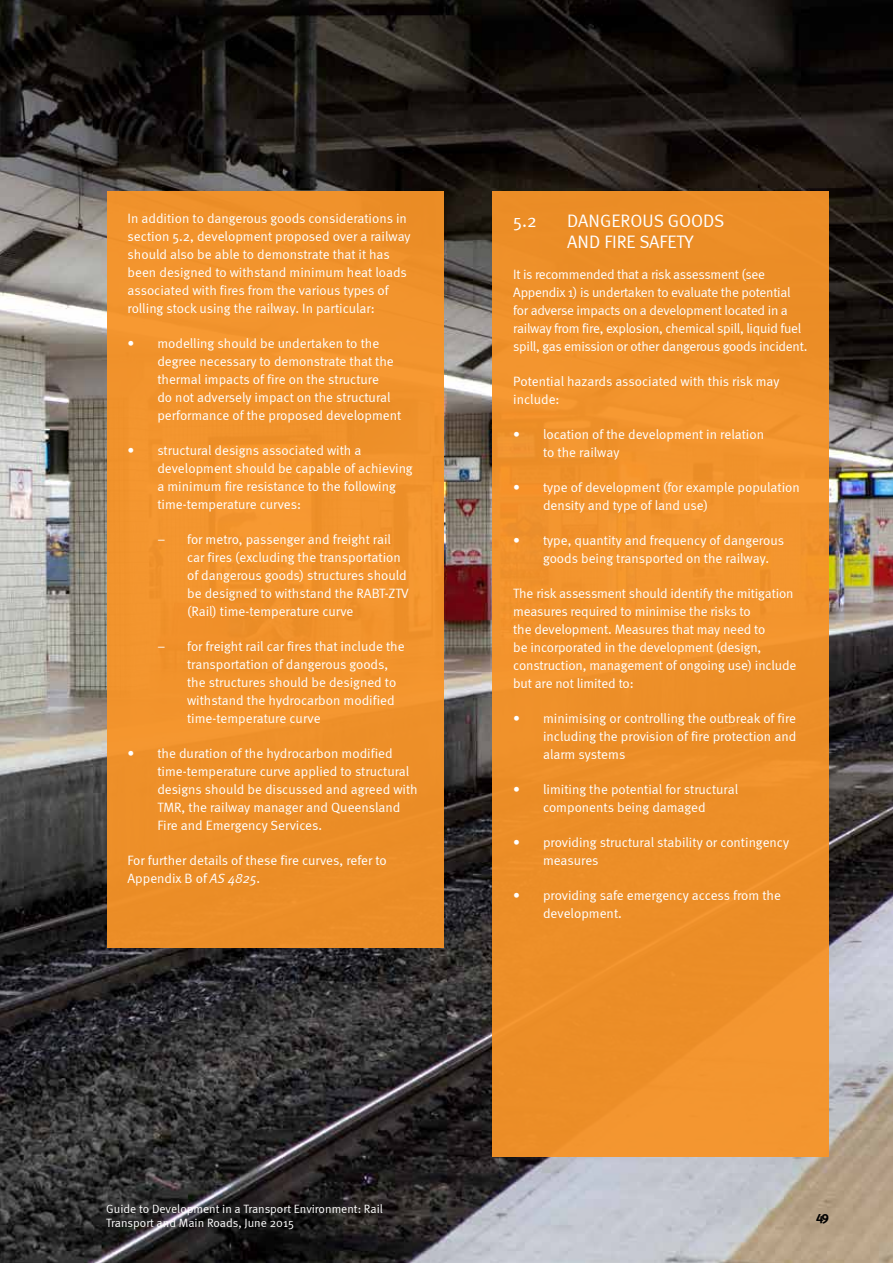
<style>
.page{position:relative;width:893px;height:1263px;background:#fff}
.page>*{position:absolute;margin:0;border:0;box-sizing:border-box;transform-origin:0 0}
.t1{font:18px/21.6px "Meta Normal";color:#fff}
.t2{font:13.5px/18px "Meta Normal";color:#fff}
.t3{font:13.5px/18px "Meta Normal";letter-spacing:-.02em;color:#fff}
.t4{font:700 13.5px "Meta";color:#000}
.t5{font:12px/14.4px "Meta Normal";color:#fff}
.s1{font-style:italic}
</style>
<div class="page">
<img style="left:0;top:0;width:893px;height:1263px">
<div style="left:107px;top:191px;width:336px;height:757px;background:#f0922b"></div>
<div style="left:493px;top:191px;width:336px;height:966px;background:#ed8f29"></div>
<p class="t2" style="left:128px;top:209px;width:285px">I n addition to dangerous goods considerations in section 5.2, development proposed over a railway should also be able to demonstrate that it has been designed to withstand minimum heat loads associated with fires from the various types of rolling stock using the railway. I n particular:</p>
<p class="t2" style="left:157px;top:334px;width:245px;text-indent:-30px">• modelling should be undertaken to the degree necessary to demonstrate that the thermal impacts of fire on the structure<br>do not adversely impact on the structural performance of the proposed development</p>
<p class="t2" style="left:157px;top:441px;width:257px;text-indent:-30px">• structural designs associated with a development should be capable of achieving a minimum fire resistance to the following time-temperature curves:</p>
<p class="t2" style="left:187px;top:530px;width:221px;text-indent:-30px">– for metro, passenger and freight rail car fires (excluding the transportation of dangerous goods) structures should be designed to withstand the RABT-ZTV (Rail) time-temperature curve</p>
<p class="t2" style="left:187px;top:637px;width:219px;text-indent:-30px">– for freight rail car fires that include the transportation of dangerous goods, the structures should be designed to withstand the hydrocarbon modified time-temperature curve</p>
<p class="t2" style="left:157px;top:744px;width:262px;text-indent:-30px">• the duration of the hydrocarbon modified time-temperature curve applied to structural designs should be discussed and agreed with TMR, the railway manager and Queensland Fire and Emergency Services.</p>
<p class="t2" style="left:128px;top:851px;width:261px">For further details of these fire curves, refer to<br>Appendix B of <span class="s1">AS 4825</span>.</p>
<h1 class="t1" style="left:567px;top:209px;width:159px;text-indent:11px">angerous goods and fire safety</h1>
<p class="t3" style="left:513px;top:265px;width:296px">It is recommended that a risk assessment (see Appendix 1) is undertaken to evaluate the potential for adverse impacts on a development located in a railway from fire, explosion, chemical spill, liquid fuel spill, gas emission or other dangerous goods incident.</p>
<p class="t2" style="left:513px;top:372px;width:268px">Potential hazards associated with this risk may include:</p>
<p class="t2" style="left:543px;top:425px;width:223px;text-indent:-30px">• location of the development in relation to the railway</p>
<p class="t2" style="left:543px;top:478px;width:258px;text-indent:-30px">• type of development (for example population density and type of land use)</p>
<p class="t2" style="left:543px;top:531px;width:243px;text-indent:-30px">• type, quantity and frequency of dangerous goods being transported on the railway.</p>
<p class="t2" style="left:513px;top:584px;width:285px">The risk assessment should identify the mitigation measures required to minimise the risks to<br>the development. Measures that may need to<br>be incorporated in the development (design, construction, management of ongoing use) include but are not limited to:</p>
<p class="t2" style="left:543px;top:709px;width:255px;text-align:justify;text-indent:-30px">• minimising or controlling the outbreak of fire including the provision of fire protection and alarm systems</p>
<p class="t2" style="left:513px;top:780px;width:226px;text-align:center">• limiting the potential for structural components being damaged</p>
<p class="t2" style="left:543px;top:833px;width:248px;text-indent:-30px">• providing structural stability or contingency measures</p>
<p class="t2" style="left:543px;top:886px;width:240px;text-indent:-30px">• providing safe emergency access from the development.</p>
<h1 class="t1" style="left:513px;top:209px;width:39px">5.2 D</h1>
<p class="t5" style="left:106px;top:1201px;width:278px">Guide to Development in a Transport Environment: Rail<br>Transport and Main Roads, June 2015</p>
<p class="t4" style="left:816px;top:1208px;width:15px">49</p>
</div>
